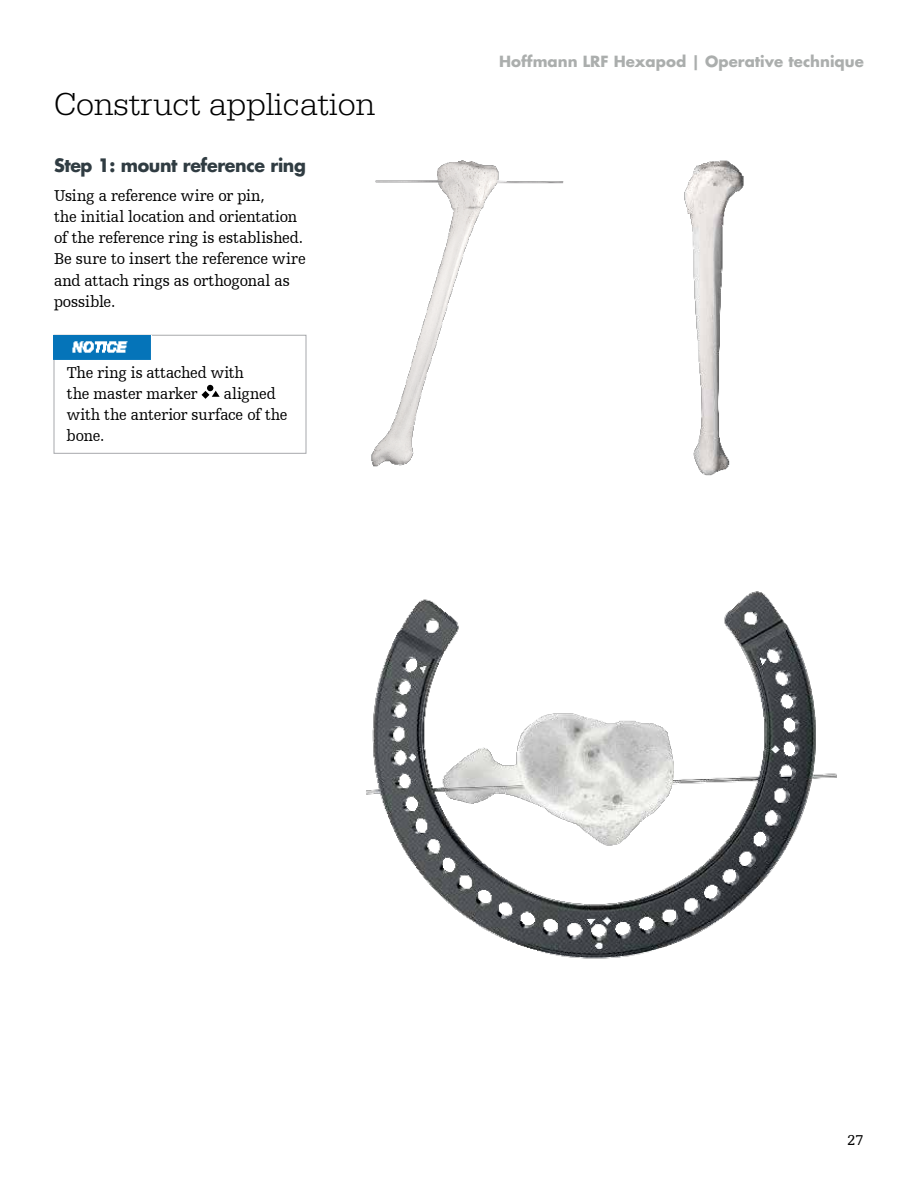
<style>
.page{position:relative;width:918px;height:1188px;background:#fff}
.page>*{position:absolute;margin:0;border:0;box-sizing:border-box;transform-origin:0 0}
.t1{font:300 33px "URW Egyptienne TOT";color:#000}
.t2{font:700 18px "Futura Std";letter-spacing:-.02em;color:#303c42}
.t3{font:16.5px/21px "Humanist Slabserif 712 BT";letter-spacing:-.005em;color:#000;scale:.95 1}
.t4{font:16.5px/21px "Humanist Slabserif 712 BT";letter-spacing:-.005em;color:#000;scale:.94 1}
.t5{font:700 15px "Futura Std";color:#abaead}
.t6{font:15px "Humanist Slabserif 712 BT";color:#000}
</style>
<div class="page">
<img style="left:366px;top:591px;width:471px;height:368px">
<img style="left:371px;top:160px;width:193px;height:307px">
<img style="left:684px;top:160px;width:60px;height:316px">
<div style="left:54px;top:335px;width:252px;height:119px;border:1px solid #a7a9ac"></div>
<svg style="left:202px;top:385px;width:18px;height:14px"></svg>
<img style="left:54px;top:335px;width:97px;height:24px">
<h1 class="t1" style="left:54px;top:85px;width:323px">Construct application</h1>
<p class="t2" style="left:54px;top:153px;width:253px">Step 1: mount reference ring</p>
<p class="t3" style="left:54px;top:185px;width:267px">Using a reference wire or pin,<br>the initial location and orientation of the reference ring is established.<br>Be sure to insert the reference wire and attach rings as orthogonal as possible.</p>
<p class="t4" style="left:67px;top:362px;width:190px">The ring is attached with the master marker</p>
<p class="t4" style="left:67px;top:383px;width:236px;text-indent:157px">aligned with the anterior surface of the bone.</p>
<p class="t5" style="left:499px;top:51px;width:366px">Hoffmann LRF Hexapod | Operative technique</p>
<p class="t6" style="left:847px;top:1131px;width:18px">27</p>
</div>
